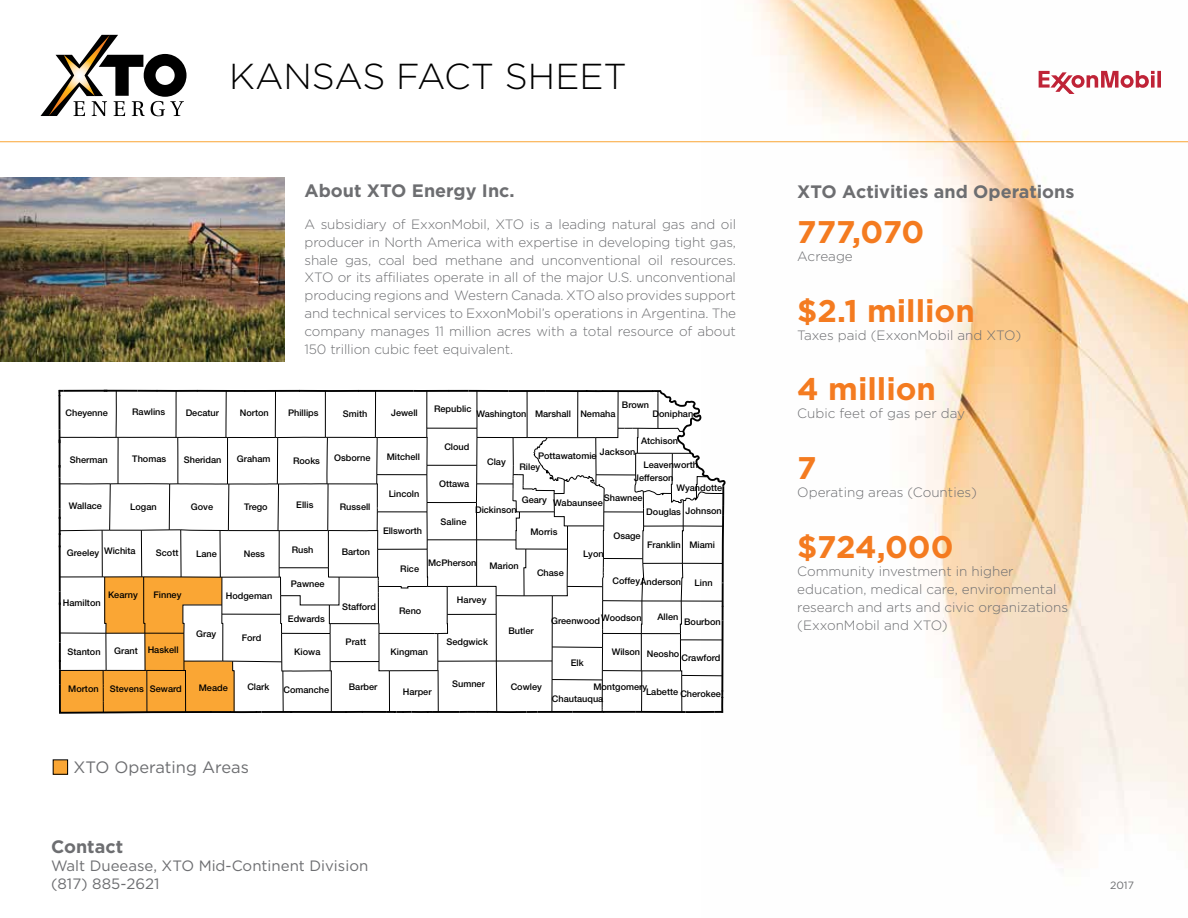
<style>
.page{position:relative;width:1188px;height:918px;background:#fff}
.page>*{position:absolute;margin:0;border:0;box-sizing:border-box;transform-origin:0 0}
.t1{font:300 36px "Gotham HTF";color:#000}
.t2{font:700 31.35px "Gotham HTF";color:#f47b20}
.t3{font:700 18px "Gotham HTF";color:#6d6e71}
.t4{font:16.5px "Gotham HTF";color:#6d6e71}
.t5{font:15px/18px "Gotham HTF";color:#6d6e71}
.t6{font:300 13.5px/18px "Gotham HTF";color:#6d6e71;text-align:justify}
.t7{font:10.5px "Gotham HTF";color:#6d6e71}
.t8{font:500 9.15px/13px "Helvetica Neue";color:#000}
</style>
<div class="page">
<img style="left:701px;top:0;width:487px;height:862px">
<svg style="left:40px;top:35px;width:147px;height:81px"></svg>
<svg style="left:1039px;top:71px;width:122px;height:23px"></svg>
<hr style="left:0;top:141px;width:1188px;height:1px;background:#faa634">
<img style="left:0;top:177px;width:284px;height:184px">
<svg style="left:58px;top:389px;width:669px;height:326px"></svg>
<div style="left:53px;top:760px;width:15px;height:14px;background:#faa634"></div>
<div style="left:53px;top:760px;width:15px;height:14px;border:1px solid #000"></div>
<h1 class="t1" style="left:229px;top:56px;width:399px">KANSAS FACT SHEET</h1>
<h3 class="t3" style="left:305px;top:180px;width:212px">About XTO Energy Inc.</h3>
<p class="t6" style="left:305px;top:215px;width:433px">A subsidiary of ExxonMobil, XTO is a leading natural gas and oil producer in North America with expertise in developing tight gas, shale gas, coal bed methane and unconventional oil resources.<br>XTO or its affiliates operate in all of the major U.S. unconventional producing regions and Western Canada. XTO also provides support and technical services to ExxonMobil’s operations in Argentina. The company manages 11 million acres with a total resource of about 150 trillion cubic feet equivalent.</p>
<h2 class="t2" style="left:797px;top:214px;width:129px">777,070</h2>
<h3 class="t3" style="left:797px;top:182px;width:279px">XTO Activities and Operations</h3>
<h3 class="t6" style="left:797px;top:247px;width:57px">Acreage</h3>
<h2 class="t2" style="left:797px;top:292px;width:179px">$2.1 million</h2>
<h3 class="t6" style="left:797px;top:326px;width:225px">Taxes paid (ExxonMobil and XTO)</h3>
<h2 class="t2" style="left:797px;top:371px;width:140px">4 million</h2>
<h3 class="t6" style="left:797px;top:405px;width:169px">Cubic feet of gas per day</h3>
<h2 class="t2" style="left:797px;top:450px;width:21px">7</h2>
<h3 class="t6" style="left:797px;top:483px;width:181px">Operating areas (Counties)</h3>
<h2 class="t2" style="left:797px;top:529px;width:158px">$724,000</h2>
<h3 class="t6" style="left:797px;top:562px;width:272px;text-align:left">Community investment in higher education, medical care, environmental research and arts and civic organizations (ExxonMobil and XTO)</h3>
<p class="t8" style="left:622px;top:398px;width:29px">Brown</p>
<p class="t8" style="left:434px;top:402px;width:39px">Republic</p>
<p class="t8" style="left:65px;top:406px;width:44px">Cheyenne</p>
<p class="t8" style="left:132px;top:406px;width:35px">Rawlins</p>
<p class="t8" style="left:186px;top:406px;width:35px">Decatur</p>
<p class="t8" style="left:288px;top:406px;width:32px">Phillips</p>
<p class="t8" style="left:343px;top:407px;width:26px">Smith</p>
<p class="t8" style="left:391px;top:406px;width:28px">Jewell</p>
<p class="t8" style="left:240px;top:406px;width:30px">Norton</p>
<p class="t8" style="left:476px;top:407px;width:141px">Washington Marshall Nemaha</p>
<p class="t8" style="left:653px;top:407px;width:42px">Doniphan</p>
<p class="t8" style="left:641px;top:434px;width:39px">Atchison</p>
<p class="t8" style="left:444px;top:440px;width:27px">Cloud</p>
<p class="t8" style="left:600px;top:445px;width:37px">Jackson</p>
<p class="t8" style="left:520px;top:450px;width:79px;line-height:10.9px;text-indent:18px">Pottawatomie<br>Riley</p>
<p class="t8" style="left:334px;top:451px;width:38px">Osborne</p>
<p class="t8" style="left:387px;top:450px;width:35px">Mitchell</p>
<p class="t8" style="left:237px;top:452px;width:35px">Graham</p>
<p class="t8" style="left:487px;top:455px;width:20px">Clay</p>
<p class="t8" style="left:70px;top:453px;width:39px">Sherman</p>
<p class="t8" style="left:132px;top:452px;width:35px">Thomas</p>
<p class="t8" style="left:184px;top:453px;width:39px">Sheridan</p>
<p class="t8" style="left:293px;top:454px;width:28px">Rooks</p>
<p class="t8" style="left:634px;top:458px;width:65px;text-indent:9px">Leavenworth<br>Jefferson</p>
<p class="t8" style="left:439px;top:477px;width:32px">Ottawa</p>
<p class="t8" style="left:676px;top:481px;width:47px">Wyandotte</p>
<p class="t8" style="left:389px;top:488px;width:32px">Lincoln</p>
<p class="t8" style="left:604px;top:491px;width:40px">Shawnee</p>
<p class="t8" style="left:522px;top:493px;width:27px">Geary</p>
<p class="t8" style="left:553px;top:496px;width:51px">Wabaunsee</p>
<p class="t8" style="left:191px;top:500px;width:24px">Gove</p>
<p class="t8" style="left:244px;top:500px;width:25px">Trego</p>
<p class="t8" style="left:296px;top:498px;width:19px">Ellis</p>
<p class="t8" style="left:69px;top:499px;width:35px">Wallace</p>
<p class="t8" style="left:130px;top:500px;width:28px">Logan</p>
<p class="t8" style="left:340px;top:500px;width:32px">Russell</p>
<p class="t8" style="left:475px;top:503px;width:43px">Dickinson</p>
<p class="t8" style="left:646px;top:504px;width:77px">Douglas Johnson</p>
<p class="t8" style="left:441px;top:515px;width:27px">Saline</p>
<p class="t8" style="left:383px;top:524px;width:41px">Ellsworth</p>
<p class="t8" style="left:530px;top:526px;width:28px">Morris</p>
<p class="t8" style="left:613px;top:529px;width:29px">Osage</p>
<p class="t8" style="left:647px;top:538px;width:69px">Franklin Miami</p>
<p class="t8" style="left:292px;top:543px;width:23px">Rush</p>
<p class="t8" style="left:342px;top:546px;width:30px">Barton</p>
<p class="t8" style="left:67px;top:545px;width:70px">Greeley Wichita</p>
<p class="t8" style="left:156px;top:546px;width:24px">Scott</p>
<p class="t8" style="left:196px;top:547px;width:22px">Lane</p>
<p class="t8" style="left:244px;top:547px;width:23px">Ness</p>
<p class="t8" style="left:583px;top:547px;width:22px">Lyon</p>
<p class="t8" style="left:428px;top:556px;width:50px">McPherson</p>
<p class="t8" style="left:490px;top:559px;width:31px">Marion</p>
<p class="t8" style="left:400px;top:562px;width:20px">Rice</p>
<p class="t8" style="left:537px;top:566px;width:28px">Chase</p>
<p class="t8" style="left:291px;top:577px;width:35px">Pawnee</p>
<p class="t8" style="left:613px;top:575px;width:70px">CoffeyAnderson</p>
<p class="t8" style="left:695px;top:576px;width:19px">Linn</p>
<p class="t8" style="left:108px;top:589px;width:31px">Kearny</p>
<p class="t8" style="left:153px;top:588px;width:29px">Finney</p>
<p class="t8" style="left:226px;top:589px;width:48px">Hodgeman</p>
<p class="t8" style="left:457px;top:593px;width:31px">Harvey</p>
<p class="t8" style="left:63px;top:596px;width:39px">Hamilton</p>
<p class="t8" style="left:342px;top:600px;width:35px">Stafford</p>
<p class="t8" style="left:399px;top:604px;width:24px">Reno</p>
<p class="t8" style="left:601px;top:611px;width:42px">Woodson</p>
<p class="t8" style="left:658px;top:610px;width:22px">Allen</p>
<p class="t8" style="left:288px;top:612px;width:38px">Edwards</p>
<p class="t8" style="left:551px;top:614px;width:51px">Greenwood</p>
<p class="t8" style="left:684px;top:616px;width:38px">Bourbon</p>
<p class="t8" style="left:508px;top:624px;width:27px">Butler</p>
<p class="t8" style="left:196px;top:627px;width:22px">Gray</p>
<p class="t8" style="left:242px;top:631px;width:21px">Ford</p>
<p class="t8" style="left:346px;top:635px;width:22px">Pratt</p>
<p class="t8" style="left:447px;top:635px;width:43px">Sedgwick</p>
<p class="t8" style="left:68px;top:645px;width:35px">Stanton</p>
<p class="t8" style="left:148px;top:643px;width:32px">Haskell</p>
<p class="t8" style="left:114px;top:644px;width:25px">Grant</p>
<p class="t8" style="left:294px;top:646px;width:28px">Kiowa</p>
<p class="t8" style="left:391px;top:645px;width:39px">Kingman</p>
<p class="t8" style="left:612px;top:646px;width:69px">Wilson Neosho</p>
<p class="t8" style="left:681px;top:651px;width:41px">Crawford</p>
<p class="t8" style="left:571px;top:656px;width:14px">Elk</p>
<p class="t8" style="left:68px;top:682px;width:115px">Morton Stevens Seward</p>
<p class="t8" style="left:199px;top:681px;width:31px">Meade</p>
<p class="t8" style="left:247px;top:680px;width:24px">Clark</p>
<p class="t8" style="left:349px;top:680px;width:30px">Barber</p>
<p class="t8" style="left:452px;top:678px;width:34px">Sumner</p>
<p class="t8" style="left:511px;top:680px;width:33px">Cowley</p>
<p class="t8" style="left:593px;top:681px;width:55px">Montgomery</p>
<p class="t8" style="left:284px;top:683px;width:47px">Comanche</p>
<p class="t8" style="left:403px;top:685px;width:30px">Harper</p>
<p class="t8" style="left:646px;top:685px;width:34px">Labette</p>
<p class="t8" style="left:680px;top:687px;width:42px">Cherokee</p>
<p class="t8" style="left:552px;top:692px;width:53px">Chautauqua</p>
<h3 class="t4" style="left:74px;top:758px;width:177px">XTO Operating Areas</h3>
<h3 class="t3" style="left:51px;top:836px;width:74px">Contact</h3>
<h3 class="t5" style="left:51px;top:857px;width:319px">Walt Dueease, XTO Mid-Continent Division (817) 885-2621</h3>
<p class="t7" style="left:1110px;top:879px;width:25px">2017</p>
</div>
